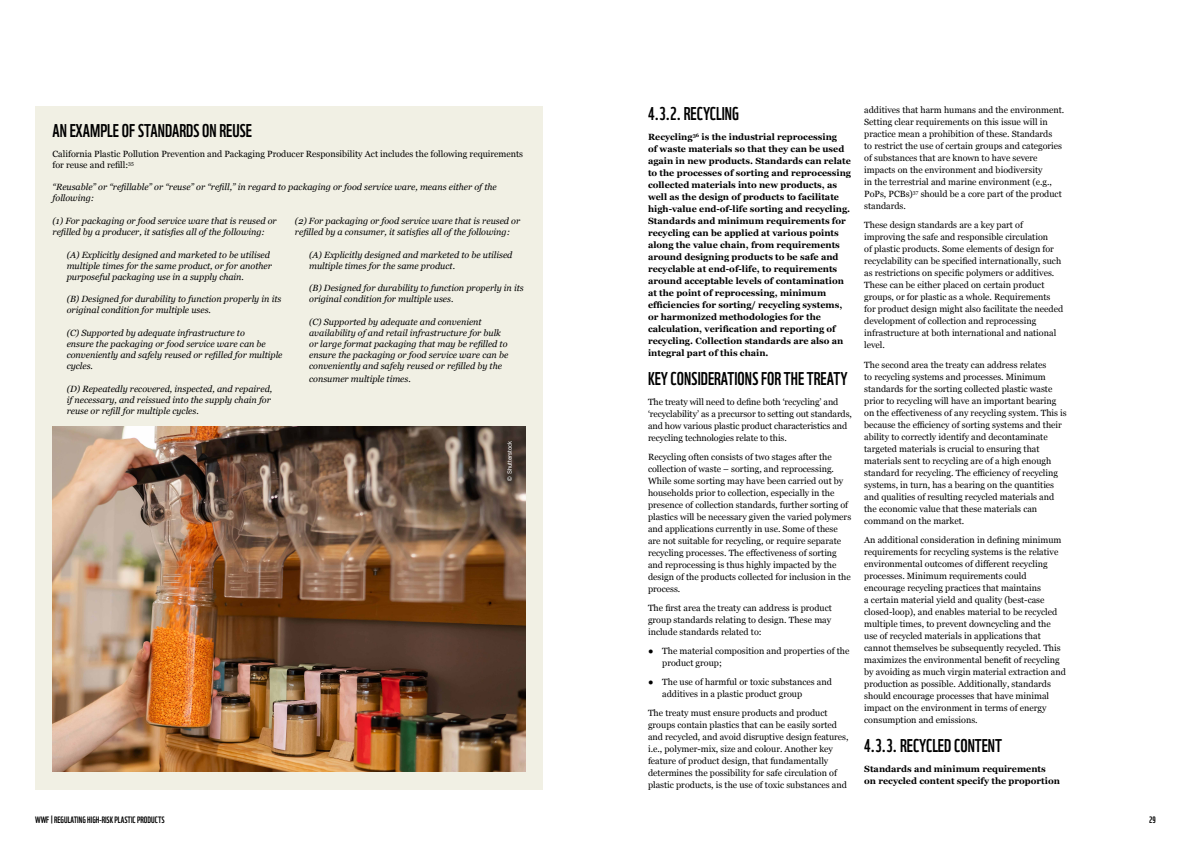
<style>
.page{position:relative;width:1191px;height:842px;background:#fff}
.page>*{position:absolute;margin:0;border:0;box-sizing:border-box;transform-origin:0 0}
.Subhead{font:18px "WWF";color:#000}
.t1{font:9px/12px "Georgia";color:#000}
.t2{font:italic 9px/11px "Georgia";color:#000}
.t3{font:700 9px/12px "Georgia";color:#000}
.t4{font:9px "WWF";color:#000}
.Copyright_Credit{font:6px "Arial";color:#fff}
</style>
<div class="page">
<div style="left:35px;top:106px;width:508px;height:683px;background:#f1f0e4"></div>
<img style="left:53px;top:427px;width:472px;height:345px">
<p class="Subhead" style="left:53px;top:116px;width:201px">AN EXAMPLE OF STANDARDS ON REUSE</p>
<p class="t1" style="left:53px;top:148px;width:472px;line-height:11px">California Plastic Pollution Prevention and Packaging Producer Responsibility Act includes the following requirements for reuse and refill:<sup>35</sup></p>
<p class="t2" style="left:53px;top:181px;width:446px">“Reusable” or “refillable” or “reuse” or “refill,” in regard to packaging or food service ware, means either of the following:</p>
<p class="t2" style="left:53px;top:215px;width:226px">(1) For packaging or food service ware that is reused or refilled by a producer, it satisfies all of the following:</p>
<p class="t2" style="left:67px;top:249px;width:207px">(A) Explicitly designed and marketed to be utilised multiple times for the same product, or for another purposeful packaging use in a supply chain.</p>
<p class="t2" style="left:67px;top:293px;width:216px">(B) Designed for durability to function properly in its original condition for multiple uses.</p>
<p class="t2" style="left:67px;top:327px;width:217px">(C) Supported by adequate infrastructure to<br>ensure the packaging or food service ware can be conveniently and safely reused or refilled for multiple cycles.</p>
<p class="t2" style="left:67px;top:383px;width:207px">(D) Repeatedly recovered, inspected, and repaired, if necessary, and reissued into the supply chain for reuse or refill for multiple cycles.</p>
<p class="t2" style="left:295px;top:215px;width:227px">(2) For packaging or food service ware that is reused or refilled by a consumer, it satisfies all of the following:</p>
<p class="t2" style="left:309px;top:249px;width:205px">(A) Explicitly designed and marketed to be utilised multiple times for the same product.</p>
<p class="t2" style="left:309px;top:282px;width:216px">(B) Designed for durability to function properly in its original condition for multiple uses.</p>
<p class="t2" style="left:309px;top:316px;width:201px">(C) Supported by adequate and convenient availability of and retail infrastructure for bulk or large format packaging that may be refilled to ensure the packaging or food service ware can be conveniently and safely reused or refilled by the</p>
<p class="t2" style="left:309px;top:373px;width:103px">consumer multiple times.</p>
<p class="Copyright_Credit" style="left:506px;top:480px;width:41px;rotate:-90deg">© Shutterstock</p>
<p class="Subhead" style="left:648px;top:99px;width:92px">4.3.2. RECYCLING</p>
<p class="t3" style="left:648px;top:130px;width:204px">Recycling<sup>36</sup> is the industrial reprocessing<br>of waste materials so that they can be used again in new products. Standards can relate to the processes of sorting and reprocessing collected materials into new products, as well as the design of products to facilitate high-value end-of-life sorting and recycling.<br>Standards and minimum requirements for recycling can be applied at various points along the value chain, from requirements around designing products to be safe and recyclable at end-of-life, to requirements around acceptable levels of contamination at the point of reprocessing, minimum efficiencies for sorting/ recycling systems, or harmonized methodologies for the calculation, verification and reporting of recycling. Collection standards are also an integral part of this chain.</p>
<p class="Subhead" style="left:648px;top:364px;width:201px">KEY CONSIDERATIONS FOR THE TREATY</p>
<p class="t1" style="left:648px;top:395px;width:205px">The treaty will need to define both ‘recycling’ and ‘recyclability’ as a precursor to setting out standards, and how various plastic product characteristics and recycling technologies relate to this.</p>
<p class="t1" style="left:648px;top:450px;width:205px">Recycling often consists of two stages after the collection of waste – sorting, and reprocessing.<br>While some sorting may have been carried out by households prior to collection, especially in the presence of collection standards, further sorting of plastics will be necessary given the varied polymers and applications currently in use. Some of these are not suitable for recycling, or require separate recycling processes. The effectiveness of sorting and reprocessing is thus highly impacted by the design of the products collected for inclusion in the process.</p>
<p class="t1" style="left:648px;top:601px;width:185px;text-align:justify">The first area the treaty can address is product group standards relating to design. These may include standards related to:</p>
<p class="t1" style="left:662px;top:644px;width:189px;text-indent:-14px">● The material composition and properties of the product group;</p>
<p class="t1" style="left:662px;top:675px;width:171px;text-indent:-14px">● The use of harmful or toxic substances and additives in a plastic product group</p>
<p class="t1" style="left:648px;top:707px;width:202px">The treaty must ensure products and product groups contain plastics that can be easily sorted and recycled, and avoid disruptive design features, i.e., polymer-mix, size and colour. Another key feature of product design, that fundamentally determines the possibility for safe circulation of plastic products, is the use of toxic substances and</p>
<p class="t1" style="left:864px;top:104px;width:201px">additives that harm humans and the environment.<br>Setting clear requirements on this issue will in practice mean a prohibition of these. Standards<br>to restrict the use of certain groups and categories of substances that are known to have severe impacts on the environment and biodiversity<br>in the terrestrial and marine environment (e.g., PoPs, PCBs)<sup>37</sup> should be a core part of the product standards.</p>
<p class="t1" style="left:864px;top:219px;width:201px">These design standards are a key part of improving the safe and responsible circulation<br>of plastic products. Some elements of design for recyclability can be specified internationally, such as restrictions on specific polymers or additives.<br>These can be either placed on certain product groups, or for plastic as a whole. Requirements for product design might also facilitate the needed development of collection and reprocessing infrastructure at both international and national level.</p>
<p class="t1" style="left:864px;top:358px;width:204px">The second area the treaty can address relates<br>to recycling systems and processes. Minimum standards for the sorting collected plastic waste prior to recycling will have an important bearing on the effectiveness of any recycling system. This is because the efficiency of sorting systems and their ability to correctly identify and decontaminate targeted materials is crucial to ensuring that materials sent to recycling are of a high enough standard for recycling. The efficiency of recycling systems, in turn, has a bearing on the quantities and qualities of resulting recycled materials and the economic value that these materials can command on the market.</p>
<p class="t1" style="left:864px;top:533px;width:203px">An additional consideration in defining minimum requirements for recycling systems is the relative environmental outcomes of different recycling processes. Minimum requirements could encourage recycling practices that maintains<br>a certain material yield and quality (best-case closed-loop), and enables material to be recycled multiple times, to prevent downcycling and the use of recycled materials in applications that cannot themselves be subsequently recycled. This maximizes the environmental benefit of recycling by avoiding as much virgin material extraction and production as possible. Additionally, standards should encourage processes that have minimal impact on the environment in terms of energy consumption and emissions.</p>
<p class="Subhead" style="left:864px;top:731px;width:139px">4.3.3. RECYCLED CONTENT</p>
<p class="t3" style="left:864px;top:762px;width:197px">Standards and minimum requirements on recycled content specify the proportion</p>
<p class="t4" style="left:35px;top:813px;width:131px">WWF| REGULATING HIGH-RISK PLASTIC PRODUCTS</p>
<p class="t4" style="left:1149px;top:813px;width:8px">29</p>
</div>
